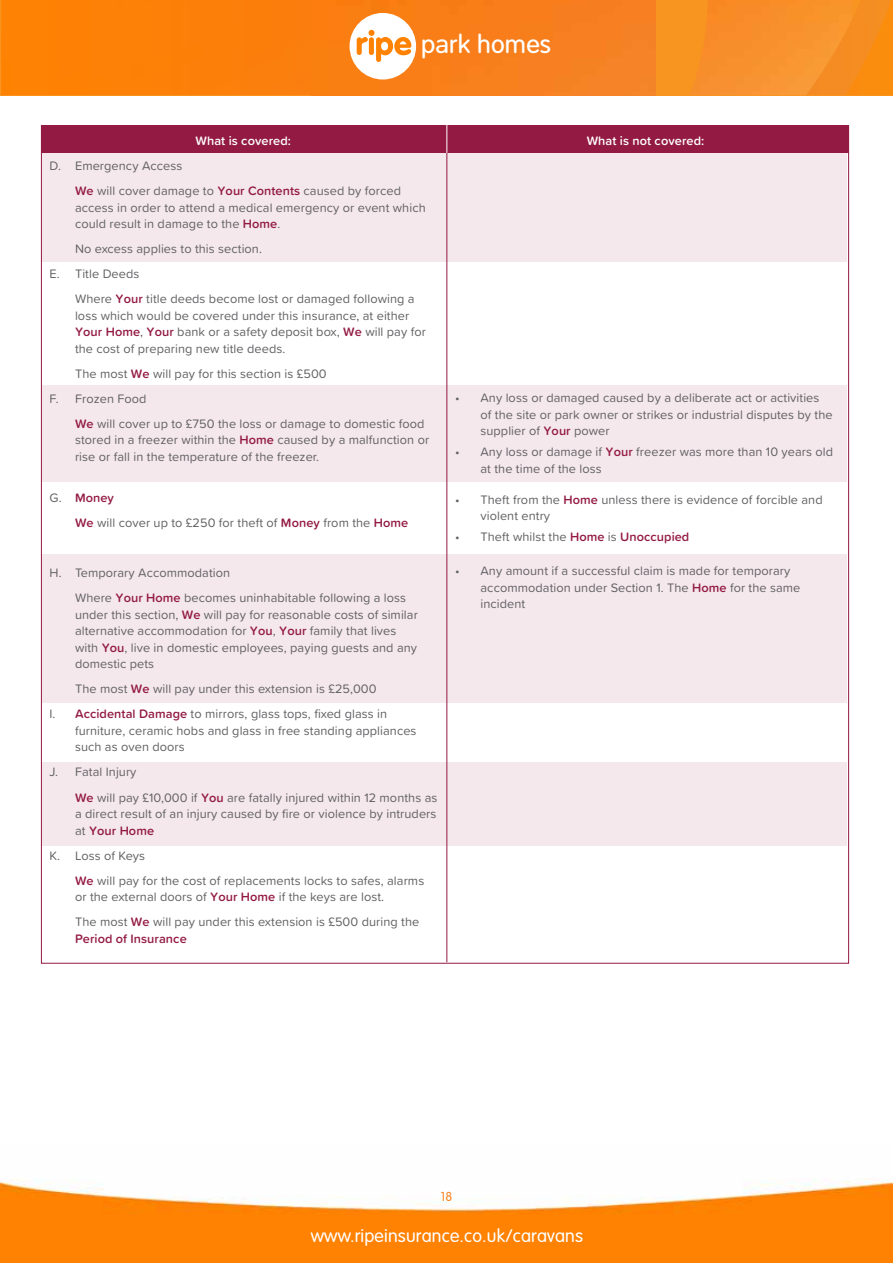
<style>
.page{position:relative;width:893px;height:1263px;background:#fff}
.page>*{position:absolute;margin:0;border:0;box-sizing:border-box;transform-origin:0 0}
.t1{font:25.2px "Tate";letter-spacing:.005em;color:#fff}
.t2{font:300 18px "VAG Rounded Std";letter-spacing:.01em;color:#fff}
.t3{font:12.75px/16.5px "Proxima Soft";letter-spacing:.005em;color:#626164}
.t4{font:600 12.75px "Proxima Soft";letter-spacing:.005em;color:#fff}
.t5{font:600 12.75px "Proxima Soft";letter-spacing:.005em;color:#931a42}
.t6{font:300 12.75px "VAG Rounded Std";color:#f58220}
.s1{font-weight:600;color:#931a42}
</style>
<div class="page">
<img style="left:0;top:1179px;width:893px;height:84px">
<svg style="left:0;top:0;width:893px;height:95px;background:#f8901a"></svg>
<img style="left:690px;top:0;width:162px;height:95px">
<img style="left:1px;top:0;width:655px;height:95px">
<div style="left:350px;top:13px;width:66px;height:67px;background:#fff;border-radius:33px"></div>
<svg style="left:357px;top:30px;width:54px;height:32px"></svg>
<div style="left:41px;top:153px;width:806px;height:109px;background:#f4e8ec"></div>
<div style="left:41px;top:386px;width:806px;height:96px;background:#f4e8ec"></div>
<div style="left:41px;top:554px;width:806px;height:149px;background:#f4e8ec"></div>
<div style="left:41px;top:762px;width:806px;height:83px;background:#f4e8ec"></div>
<div style="left:41px;top:126px;width:808px;height:27px;background:#931a42"></div>
<hr style="left:446px;top:151px;width:1px;height:811px;background:#931a42">
<svg style="left:446px;top:125px;width:1px;height:31px"></svg>
<h1 class="t1" style="left:421px;top:30px;width:131px">park homes</h1>
<p class="t4" style="left:195px;top:131px;width:97px">What is covered:</p>
<p class="t4" style="left:587px;top:131px;width:119px">What is not covered:</p>
<p class="t3" style="left:75px;top:153px;width:328px;line-height:25px;text-indent:-26px">D. Emergency Access<br><span class="s1">We</span> will cover damage to <span class="s1">Your Contents</span> caused by forced</p>
<p class="t3" style="left:75px;top:199px;width:352px">access in order to attend a medical emergency or event which could result in damage to the <span class="s1">Home</span>.</p>
<p class="t3" style="left:50px;top:236px;width:214px;line-height:25px;text-indent:26px">No excess applies to this section.<br>E. Title Deeds</p>
<p class="t3" style="left:75px;top:290px;width:352px">Where <span class="s1">Your</span> title deeds become lost or damaged following a loss which would be covered under this insurance, at either <span class="s1">Your Home</span>, <span class="s1">Your</span> bank or a safety deposit box, <span class="s1">We</span> will pay for the cost of preparing new title deeds.</p>
<p class="t3" style="left:50px;top:360px;width:279px;line-height:25px;text-indent:26px">The most <span class="s1">We</span> will pay for this section is £500<br>F. Frozen Food</p>
<p class="t3" style="left:75px;top:415px;width:356px"><span class="s1">We</span> will cover up to £750 the loss or damage to domestic food stored in a freezer within the <span class="s1">Home</span> caused by a malfunction or rise or fall in the temperature of the freezer.</p>
<p class="t3" style="left:75px;top:485px;width:335px;line-height:25px;text-indent:-26px">G. <span class="s1">Money<br>We</span> will cover up to £250 for theft of <span class="s1">Money</span> from the <span class="s1">Home</span></p>
<p class="t3" style="left:75px;top:560px;width:333px;line-height:25px;text-indent:-26px">H. Temporary Accommodation<br>Where <span class="s1">Your Home</span> becomes uninhabitable following a loss</p>
<p class="t3" style="left:75px;top:606px;width:344px">under this section, <span class="s1">We</span> will pay for reasonable costs of similar alternative accommodation for <span class="s1">You</span>, <span class="s1">Your</span> family that lives with <span class="s1">You</span>, live in domestic employees, paying guests and any domestic pets</p>
<p class="t3" style="left:50px;top:676px;width:339px;line-height:25px;text-indent:26px">The most <span class="s1">We</span> will pay under this extension is £25,000<br>I. <span class="s1">Accidental Damage</span> to mirrors, glass tops, fixed glass in</p>
<p class="t3" style="left:75px;top:722px;width:343px">furniture, ceramic hobs and glass in free standing appliances such as oven doors</p>
<p class="t3" style="left:75px;top:759px;width:364px;line-height:25px;text-indent:-26px">J. Fatal Injury<br><span class="s1">We</span> will pay £10,000 if <span class="s1">You</span> are fatally injured within 12 months as</p>
<p class="t3" style="left:75px;top:805px;width:363px">a direct result of an injury caused by fire or violence by intruders at <span class="s1">Your Home</span></p>
<p class="t3" style="left:75px;top:842px;width:351px;line-height:25px;text-indent:-26px">K. Loss of Keys<br><span class="s1">We</span> will pay for the cost of replacements locks to safes, alarms</p>
<p class="t3" style="left:75px;top:883px;width:346px;line-height:25px">or the external doors of <span class="s1">Your Home</span> if the keys are lost.<br>The most <span class="s1">We</span> will pay under this extension is £500 during the</p>
<p class="t5" style="left:75px;top:929px;width:113px">Period of Insurance</p>
<p class="t3" style="left:480px;top:389px;width:354px;text-indent:-26px">• Any loss or damaged caused by a deliberate act or activities of the site or park owner or strikes or industrial disputes by the supplier of <span class="s1">Your</span> power</p>
<p class="t3" style="left:480px;top:443px;width:354px;text-indent:-26px">• Any loss or damage if <span class="s1">Your</span> freezer was more than 10 years old at the time of the loss</p>
<p class="t3" style="left:480px;top:491px;width:344px;text-indent:-26px">• Theft from the <span class="s1">Home</span> unless there is evidence of forcible and violent entry</p>
<p class="t3" style="left:455px;top:528px;width:236px">• Theft whilst the <span class="s1">Home</span> is <span class="s1">Unoccupied</span></p>
<p class="t3" style="left:480px;top:562px;width:321px;text-indent:-26px">• Any amount if a successful claim is made for temporary accommodation under Section 1. The <span class="s1">Home</span> for the same incident</p>
<p class="t6" style="left:441px;top:1189px;width:13px">18</p>
<h2 class="t2" style="left:311px;top:1225px;width:274px">www.ripeinsurance.co.uk/caravans</h2>
</div>
